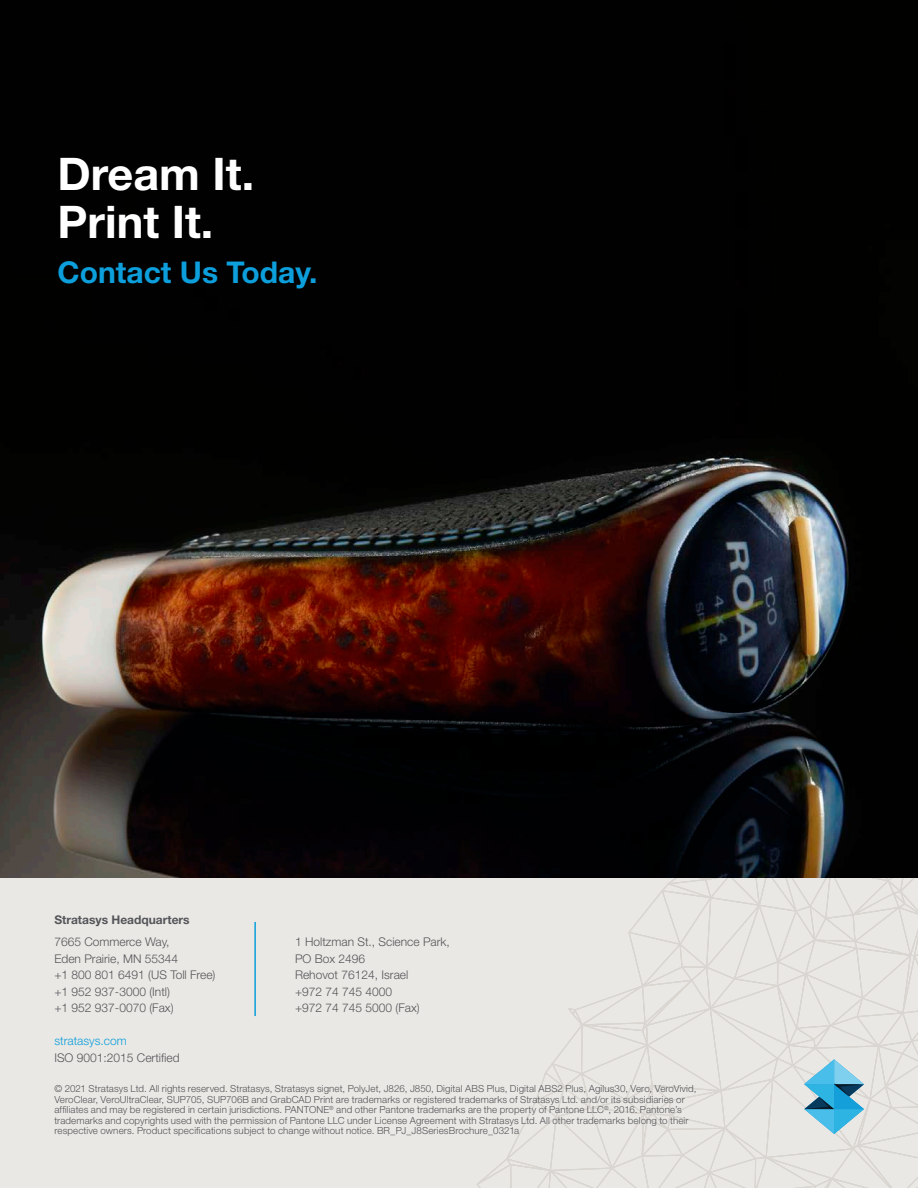
<style>
.page{position:relative;width:918px;height:1188px;background:#fff}
.page>*{position:absolute;margin:0;border:0;box-sizing:border-box;transform-origin:0 0}
.Page_Title{font:700 45px/48px "Helvetica Neue LT Std";color:#fff}
.Page_Title-2{font:700 30px "Helvetica Neue LT Std";color:#0c9fdc}
.t1{font:300 12px/16.5px "Helvetica Neue LT Std";color:#54555a}
.t2{font:700 12px "Helvetica Neue LT Std";color:#54555a}
.t3{font:300 12px "Helvetica Neue LT Std";color:#0c9fdc}
.Footer_Legal{font:300 9.75px/10.5px "Helvetica Neue LT Std";letter-spacing:.01em;color:#54555a}
</style>
<div class="page">
<div style="left:0;top:878px;width:918px;height:310px;background:#eae8e4"></div>
<svg style="left:477px;top:878px;width:441px;height:310px"></svg>
<hr style="left:254px;top:922px;width:2px;height:94px;background:#0c9fdc">
<img style="left:0;top:0;width:918px;height:878px">
<p class="Page_Title" style="left:58px;top:149px;width:198px">Dream It.<br>Print It.</p>
<p class="Page_Title-2" style="left:58px;top:254px;width:262px">Contact Us Today.</p>
<p class="t2" style="left:54px;top:912px;width:137px">Stratasys Headquarters</p>
<p class="t1" style="left:54px;top:933px;width:163px">7665 Commerce Way,<br>Eden Prairie, MN 55344<br>+1 800 801 6491 (US Toll Free) +1 952 937-3000 (Intl)<br>+1 952 937-0070 (Fax)</p>
<p class="t3" style="left:54px;top:1034px;width:74px">stratasys.com</p>
<p class="t1" style="left:54px;top:1049px;width:127px">ISO 9001:2015 Certified</p>
<p class="Footer_Legal" style="left:54px;top:1083px;width:644px">© 2021 Stratasys Ltd. All rights reserved. Stratasys, Stratasys signet, PolyJet, J826, J850, Digital ABS Plus, Digital ABS2 Plus, Agilus30, Vero, VeroVivid, VeroClear, VeroUltraClear, SUP705, SUP706B and GrabCAD Print are trademarks or registered trademarks of Stratasys Ltd. and/or its subsidiaries or affiliates and may be registered in certain jurisdictions. PANTONE<sup>®</sup> and other Pantone trademarks are the property of Pantone LLC<sup>®</sup>, 2016. Pantone’s trademarks and copyrights used with the permission of Pantone LLC under License Agreement with Stratasys Ltd. All other trademarks belong to their respective owners. Product specifications subject to change without notice. BR_PJ_J8SeriesBrochure_0321a</p>
<p class="t1" style="left:295px;top:933px;width:156px">1 Holtzman St., Science Park,<br>PO Box 2496<br>Rehovot 76124, Israel<br>+972 74 745 4000<br>+972 74 745 5000 (Fax)</p>
</div>
